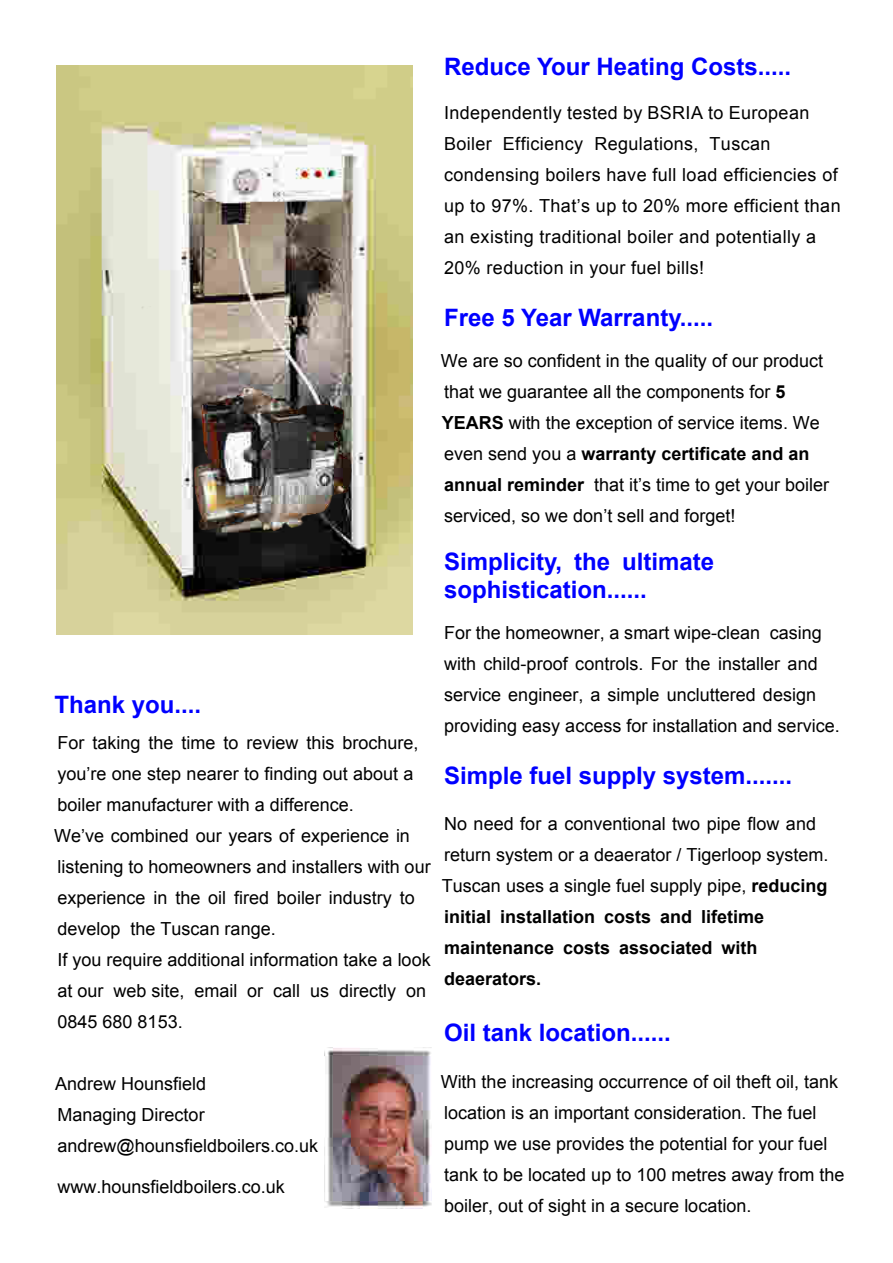
<style>
.page{position:relative;width:893px;height:1263px;background:#fff}
.page>*{position:absolute;margin:0;border:0;box-sizing:border-box;transform-origin:0 0}
.t1{font:700 24px/27.5px "Arial";color:#00f}
.t2{font:18px/30.9px "Arial";color:#000}
.t3{font:18px/30.9px "Arial";letter-spacing:.02em;color:#000}
.s1{font-weight:700}
</style>
<div class="page">
<img style="left:324px;top:1048px;width:108px;height:160px">
<img style="left:57px;top:65px;width:356px;height:570px">
<img style="left:142px;top:306px;width:210px;height:224px">
<h1 class="t1" style="left:55px;top:693px;width:148px">Thank you....</h1>
<p class="t2" style="left:54px;top:729px;width:378px">For taking the time to review this brochure, you’re one step nearer to finding out about a boiler manufacturer with a difference.<br>We’ve combined our years of experience in listening to homeowners and installers with our experience in the oil fired boiler industry to develop the Tuscan range.<br>If you require additional information take a look at our web site, email or call us directly on 0845 680 8153.</p>
<p class="t2" style="left:55px;top:1069px;width:265px">Andrew Hounsfield<br>Managing Director andrew@hounsfieldboilers.co.uk</p>
<p class="t2" style="left:57px;top:1173px;width:229px">www.hounsfieldboilers.co.uk</p>
<h1 class="t1" style="left:444px;top:55px;width:349px">Reduce Your Heating Costs.....</h1>
<p class="t3" style="left:444px;top:99px;width:398px">Independently tested by BSRIA to European Boiler Efficiency Regulations, Tuscan condensing boilers have full load efficiencies of up to 97%. That’s up to 20% more efficient than an existing traditional boiler and potentially a 20% reduction in your fuel bills!</p>
<h1 class="t1" style="left:444px;top:306px;width:271px">Free 5 Year Warranty.....</h1>
<p class="t2" style="left:441px;top:347px;width:390px">We are so confident in the quality of our product that we guarantee all the components for <span class="s1">5<br>YEARS</span> with the exception of service items. We even send you a <span class="s1">warranty certificate and an annual reminder</span> that it’s time to get your boiler serviced, so we don’t sell and forget!</p>
<h1 class="t1" style="left:444px;top:550px;width:272px">Simplicity, the ultimate sophistication......</h1>
<p class="t2" style="left:444px;top:619px;width:397px">For the homeowner, a smart wipe-clean casing with child-proof controls. For the installer and service engineer, a simple uncluttered design providing easy access for installation and service.</p>
<h1 class="t1" style="left:444px;top:764px;width:350px">Simple fuel supply system.......</h1>
<p class="t2" style="left:442px;top:810px;width:388px">No need for a conventional two pipe flow and return system or a deaerator / Tigerloop system.<br>Tuscan uses a single fuel supply pipe, <span class="s1">reducing initial installation costs and lifetime maintenance costs associated with deaerators.</span></p>
<h1 class="t1" style="left:444px;top:1021px;width:228px">Oil tank location......</h1>
<p class="t2" style="left:441px;top:1068px;width:405px">With the increasing occurrence of oil theft oil, tank location is an important consideration. The fuel pump we use provides the potential for your fuel tank to be located up to 100 metres away from the boiler, out of sight in a secure location.</p>
</div>
